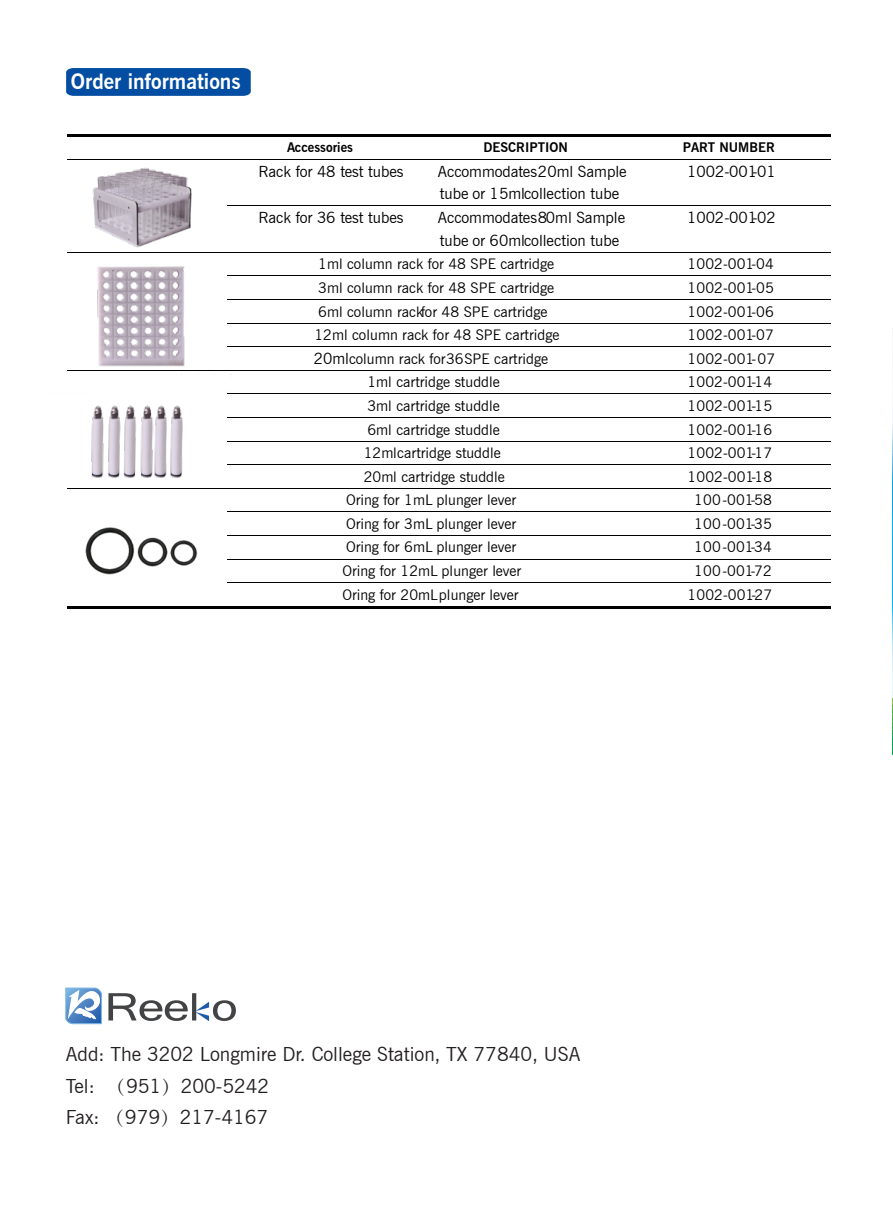
<style>
.page{position:relative;width:893px;height:1212px;background:#fff}
.page>*{position:absolute;margin:0;border:0;box-sizing:border-box;transform-origin:0 0}
.t1{font:700 21px "News Gothic BT";color:#fff}
.t2{font:19.5px/31.5px "News Gothic BT";color:#231f20}
.t3{font:15.45px/22.8px "News Gothic BT";letter-spacing:-.005em;color:#010101}
.t4{font:14.55px "News Gothic BT";letter-spacing:.005em;color:#010101}
.t5{font:700 13.2px "News Gothic BT";color:#010101}
.s1{font-size:15.45px}
.s2{font-family:"Adobe Song Std";font-weight:300}
</style>
<div class="page">
<img style="left:892px;top:413px;width:1px;height:341px">
<hr style="left:192px;top:993px;width:4px;height:27px;background:#424345">
<svg style="left:195px;top:1000px;width:41px;height:21px"></svg>
<svg style="left:66px;top:987px;width:122px;height:37px"></svg>
<svg style="left:66px;top:68px;width:185px;height:28px;background:#0650a3"></svg>
<hr style="left:67px;top:134px;width:160px;height:2px;background:#010101">
<hr style="left:229px;top:134px;width:196px;height:2px;background:#010101">
<hr style="left:427px;top:134px;width:205px;height:2px;background:#010101">
<hr style="left:634px;top:134px;width:197px;height:2px;background:#010101">
<hr style="left:67px;top:159px;width:160px;height:1px;background:#010101">
<hr style="left:228px;top:159px;width:197px;height:1px;background:#010101">
<hr style="left:426px;top:159px;width:206px;height:1px;background:#010101">
<hr style="left:633px;top:159px;width:198px;height:1px;background:#010101">
<hr style="left:227px;top:206px;width:198px;height:1px;background:#010101">
<hr style="left:426px;top:206px;width:206px;height:1px;background:#010101">
<hr style="left:633px;top:206px;width:198px;height:1px;background:#010101">
<hr style="left:228px;top:252px;width:197px;height:1px;background:#010101">
<hr style="left:426px;top:252px;width:206px;height:1px;background:#010101">
<hr style="left:633px;top:252px;width:198px;height:1px;background:#010101">
<hr style="left:227px;top:276px;width:405px;height:1px;background:#010101">
<hr style="left:633px;top:276px;width:198px;height:1px;background:#010101">
<hr style="left:227px;top:299px;width:405px;height:1px;background:#010101">
<hr style="left:633px;top:299px;width:198px;height:1px;background:#010101">
<hr style="left:227px;top:323px;width:405px;height:1px;background:#010101">
<hr style="left:633px;top:323px;width:198px;height:1px;background:#010101">
<hr style="left:227px;top:346px;width:405px;height:1px;background:#010101">
<hr style="left:633px;top:346px;width:198px;height:1px;background:#010101">
<hr style="left:228px;top:370px;width:404px;height:1px;background:#010101">
<hr style="left:633px;top:370px;width:198px;height:1px;background:#010101">
<hr style="left:227px;top:394px;width:405px;height:1px;background:#010101">
<hr style="left:633px;top:394px;width:198px;height:1px;background:#010101">
<hr style="left:227px;top:417px;width:405px;height:1px;background:#010101">
<hr style="left:633px;top:417px;width:198px;height:1px;background:#010101">
<hr style="left:227px;top:441px;width:405px;height:1px;background:#010101">
<hr style="left:633px;top:441px;width:198px;height:1px;background:#010101">
<hr style="left:227px;top:464px;width:405px;height:1px;background:#010101">
<hr style="left:633px;top:464px;width:198px;height:1px;background:#010101">
<hr style="left:228px;top:488px;width:404px;height:1px;background:#010101">
<hr style="left:633px;top:488px;width:198px;height:1px;background:#010101">
<hr style="left:227px;top:512px;width:405px;height:1px;background:#010101">
<hr style="left:633px;top:512px;width:198px;height:1px;background:#010101">
<hr style="left:227px;top:535px;width:405px;height:1px;background:#010101">
<hr style="left:633px;top:535px;width:198px;height:1px;background:#010101">
<hr style="left:227px;top:559px;width:405px;height:1px;background:#010101">
<hr style="left:633px;top:559px;width:198px;height:1px;background:#010101">
<hr style="left:227px;top:582px;width:405px;height:1px;background:#010101">
<hr style="left:633px;top:582px;width:198px;height:1px;background:#010101">
<hr style="left:67px;top:606px;width:160px;height:2px;background:#010101">
<hr style="left:229px;top:606px;width:403px;height:2px;background:#010101">
<hr style="left:634px;top:606px;width:197px;height:2px;background:#010101">
<img style="left:92px;top:167px;width:100px;height:74px">
<img style="left:67px;top:241px;width:176px;height:130px">
<img style="left:67px;top:374px;width:165px;height:115px">
<img style="left:85px;top:527px;width:113px;height:48px">
<p class="t1" style="left:71px;top:69px;width:171px">Order informations</p>
<p class="t5" style="left:287px;top:140px;width:68px">Accessories</p>
<p class="t5" style="left:483px;top:140px;width:86px">DESCRIPTION</p>
<p class="t5" style="left:683px;top:140px;width:93px">PART NUMBER</p>
<p class="t3" style="left:258px;top:160px;width:147px">Rack for 48 test tubes</p>
<p class="t3" style="left:438px;top:160px;width:190px">Accommodates20ml Sample tube or 15mlcollection tube</p>
<p class="t3" style="left:687px;top:160px;width:90px">1002-001-01</p>
<p class="t3" style="left:258px;top:206px;width:147px">Rack for 36 test tubes</p>
<p class="t3" style="left:438px;top:206px;width:189px">Accommodates80ml Sample tube or 60mlcollection tube</p>
<p class="t3" style="left:687px;top:206px;width:90px">1002-001-02</p>
<p class="t4" style="left:318px;top:255px;width:238px">1ml column rack for 48 SPE cartridge</p>
<p class="t4" style="left:688px;top:255px;width:88px">1002-001-04</p>
<p class="t4" style="left:318px;top:279px;width:238px">3ml column rack for 48 SPE cartridge</p>
<p class="t4" style="left:688px;top:279px;width:88px">1002-001-05</p>
<p class="t4" style="left:318px;top:303px;width:231px">6ml column rackfor 48 SPE cartridge</p>
<p class="t4" style="left:688px;top:303px;width:88px">1002-001-06</p>
<p class="t4" style="left:314px;top:326px;width:246px">12ml column rack for 48 SPE cartridge</p>
<p class="t4" style="left:688px;top:326px;width:88px">1002-001-07</p>
<p class="t4" style="left:314px;top:350px;width:236px"><span class="s1">20ml</span>column rack for36SPE cartridge</p>
<p class="t4" style="left:688px;top:350px;width:89px">1002-001-07</p>
<p class="t4" style="left:367px;top:373px;width:134px">1ml cartridge studdle</p>
<p class="t4" style="left:688px;top:373px;width:86px">1002-001-14</p>
<p class="t4" style="left:367px;top:397px;width:134px">3ml cartridge studdle</p>
<p class="t4" style="left:688px;top:397px;width:86px">1002-001-15</p>
<p class="t4" style="left:367px;top:421px;width:134px">6ml cartridge studdle</p>
<p class="t4" style="left:688px;top:421px;width:86px">1002-001-16</p>
<p class="t4" style="left:364px;top:444px;width:139px">12mlcartridge studdle</p>
<p class="t4" style="left:688px;top:444px;width:86px">1002-001-17</p>
<p class="t4" style="left:364px;top:468px;width:143px">20ml cartridge studdle</p>
<p class="t4" style="left:688px;top:468px;width:86px">1002-001-18</p>
<p class="t4" style="left:346px;top:491px;width:172px">Oring for 1mL plunger lever</p>
<p class="t4" style="left:694px;top:491px;width:79px">100-001-58</p>
<p class="t4" style="left:346px;top:515px;width:172px">Oring for 3mL plunger lever</p>
<p class="t4" style="left:694px;top:515px;width:79px">100-001-35</p>
<p class="t4" style="left:346px;top:538px;width:172px">Oring for 6mL plunger lever</p>
<p class="t4" style="left:694px;top:538px;width:79px">100-001-34</p>
<p class="t4" style="left:342px;top:562px;width:180px">Oring for 12mL plunger lever</p>
<p class="t4" style="left:694px;top:562px;width:79px">100-001-72</p>
<p class="t4" style="left:342px;top:586px;width:178px">Oring for 20mLplunger lever</p>
<p class="t4" style="left:688px;top:586px;width:86px">1002-001-27</p>
<p class="t2" style="left:66px;top:1038px;width:516px">Add: The 3202 Longmire Dr. College Station, TX 77840, USA<br>Tel: <span class="s2">（</span>951<span class="s2">）</span>200-5242<br>Fax: <span class="s2">（</span>979<span class="s2">）</span>217-4167</p>
</div>
